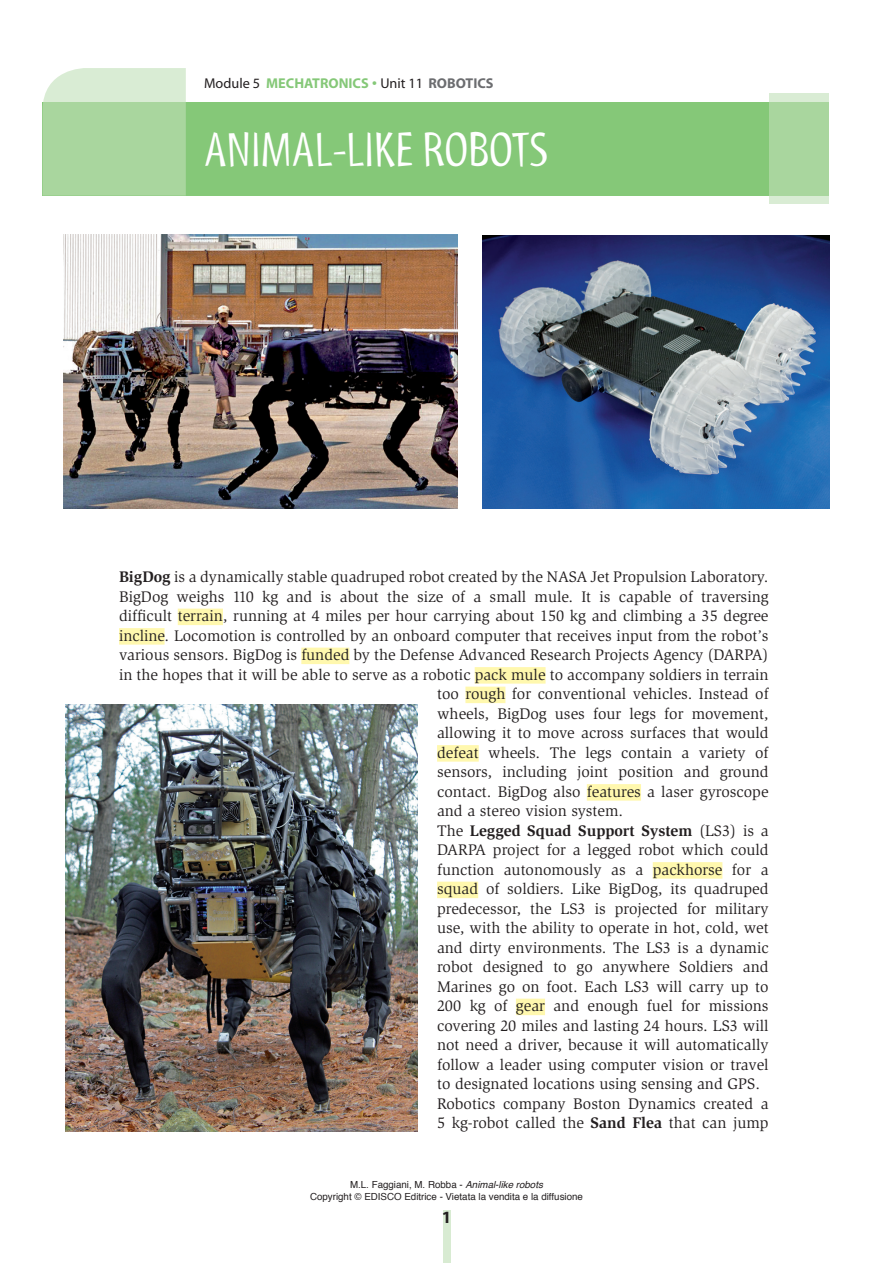
<style>
.page{position:relative;width:893px;height:1263px;background:#fff}
.page>*{position:absolute;margin:0;border:0;box-sizing:border-box;transform-origin:0 0}
.Titolo_unità{font:49.5px "Myriad Tilt";color:#fff}
.Testatina{font:700 17.25px "Myriad";color:#231f20}
._00__Testo_graziato{font:15.75px/19.5px "Slimbach";color:#231f20;text-align:justify}
.t1{font:14.25px "Myriad";color:#231f20}
.t2{font:9.75px/12px "Helvetica";color:#231f20;text-align:center}
.s1{font-weight:700;color:#85c878}
.s2{font-weight:700;color:#6c6d70}
.s3{font-weight:700}
.s4{font-style:italic}
</style>
<div class="page">
<div style="left:43px;top:102px;width:786px;height:94px;background:#85c878"></div>
<svg style="left:770px;top:93px;width:59px;height:111px;background:#b0d9a6"></svg>
<svg style="left:43px;top:68px;width:143px;height:128px;background:#b6dcad"></svg>
<div style="left:443px;top:1210px;width:7px;height:53px;background:#d8ebd2"></div>
<div style="left:178px;top:609px;width:45px;height:16px;background:#fff8ae"></div>
<div style="left:119px;top:628px;width:46px;height:17px;background:#fff8ae"></div>
<div style="left:301px;top:648px;width:48px;height:16px;background:#fff8ae"></div>
<div style="left:475px;top:667px;width:71px;height:17px;background:#fff8ae"></div>
<div style="left:465px;top:687px;width:40px;height:16px;background:#fff8ae"></div>
<div style="left:437px;top:745px;width:42px;height:17px;background:#fff8ae"></div>
<div style="left:587px;top:784px;width:54px;height:17px;background:#fff8ae"></div>
<div style="left:653px;top:862px;width:69px;height:17px;background:#fff8ae"></div>
<div style="left:437px;top:882px;width:41px;height:16px;background:#fff8ae"></div>
<div style="left:516px;top:999px;width:29px;height:16px;background:#fff8ae"></div>
<img style="left:65px;top:704px;width:352px;height:428px">
<img style="left:64px;top:235px;width:393px;height:273px">
<img style="left:483px;top:236px;width:346px;height:272px">
<p class="t1" style="left:204px;top:76px;width:291px">Module 5 <span class="s1">MECHATRONICS •</span> Unit 11 <span class="s2">ROBOTICS</span></p>
<p class="Titolo_unità" style="left:204px;top:123px;width:345px">ANIMAL-LIKE ROBOTS</p>
<p class="_00__Testo_graziato" style="left:119px;top:567px;width:651px"><span class="s3">BigDog</span> is a dynamically stable quadruped robot created by the NASA Jet Propulsion Laboratory.</p>
<p class="_00__Testo_graziato" style="left:119px;top:587px;width:651px">BigDog weighs 110 kg and is about the size of a small mule. It is capable of traversing</p>
<p class="_00__Testo_graziato" style="left:119px;top:606px;width:651px">difficult terrain, running at 4 miles per hour carrying about 150 kg and climbing a 35 degree</p>
<p class="_00__Testo_graziato" style="left:119px;top:626px;width:651px">incline. Locomotion is controlled by an onboard computer that receives input from the robot’s</p>
<p class="_00__Testo_graziato" style="left:119px;top:645px;width:651px">various sensors. BigDog is funded by the Defense Advanced Research Projects Agency (DARPA)</p>
<p class="_00__Testo_graziato" style="left:119px;top:665px;width:651px">in the hopes that it will be able to serve as a robotic pack mule to accompany soldiers in terrain</p>
<p class="_00__Testo_graziato" style="left:437px;top:684px;width:333px">too rough for conventional vehicles. Instead of</p>
<p class="_00__Testo_graziato" style="left:437px;top:704px;width:333px">wheels, BigDog uses four legs for movement,</p>
<p class="_00__Testo_graziato" style="left:437px;top:723px;width:333px">allowing it to move across surfaces that would</p>
<p class="_00__Testo_graziato" style="left:437px;top:743px;width:333px">defeat wheels. The legs contain a variety of</p>
<p class="_00__Testo_graziato" style="left:437px;top:762px;width:333px">sensors, including joint position and ground</p>
<p class="_00__Testo_graziato" style="left:437px;top:782px;width:333px">contact. BigDog also features a laser gyroscope</p>
<p class="_00__Testo_graziato" style="left:437px;top:801px;width:187px">and a stereo vision system.</p>
<p class="_00__Testo_graziato" style="left:437px;top:821px;width:333px">The <span class="s3">Legged Squad Support System</span> (LS3) is a DARPA project for a legged robot which could function autonomously as a packhorse for a squad of soldiers. Like BigDog, its quadruped predecessor, the LS3 is projected for military use, with the ability to operate in hot, cold, wet and dirty environments. The LS3 is a dynamic robot designed to go anywhere Soldiers and Marines go on foot. Each LS3 will carry up to 200 kg of gear and enough fuel for missions covering 20 miles and lasting 24 hours. LS3 will not need a driver, because it will automatically follow a leader using computer vision or travel to designated locations using sensing and GPS.</p>
<p class="_00__Testo_graziato" style="left:437px;top:1094px;width:333px">Robotics company Boston Dynamics created a<br>5 kg-robot called the <span class="s3">Sand Flea</span> that can jump</p>
<p class="t2" style="left:310px;top:1179px;width:274px">M.L. Faggiani, M. Robba - <span class="s4">Animal-like robots<br></span>Copyright © EDISCO Editrice - Vietata la vendita e la diffusione</p>
<p class="Testatina" style="left:442px;top:1208px;width:11px">1</p>
</div>
